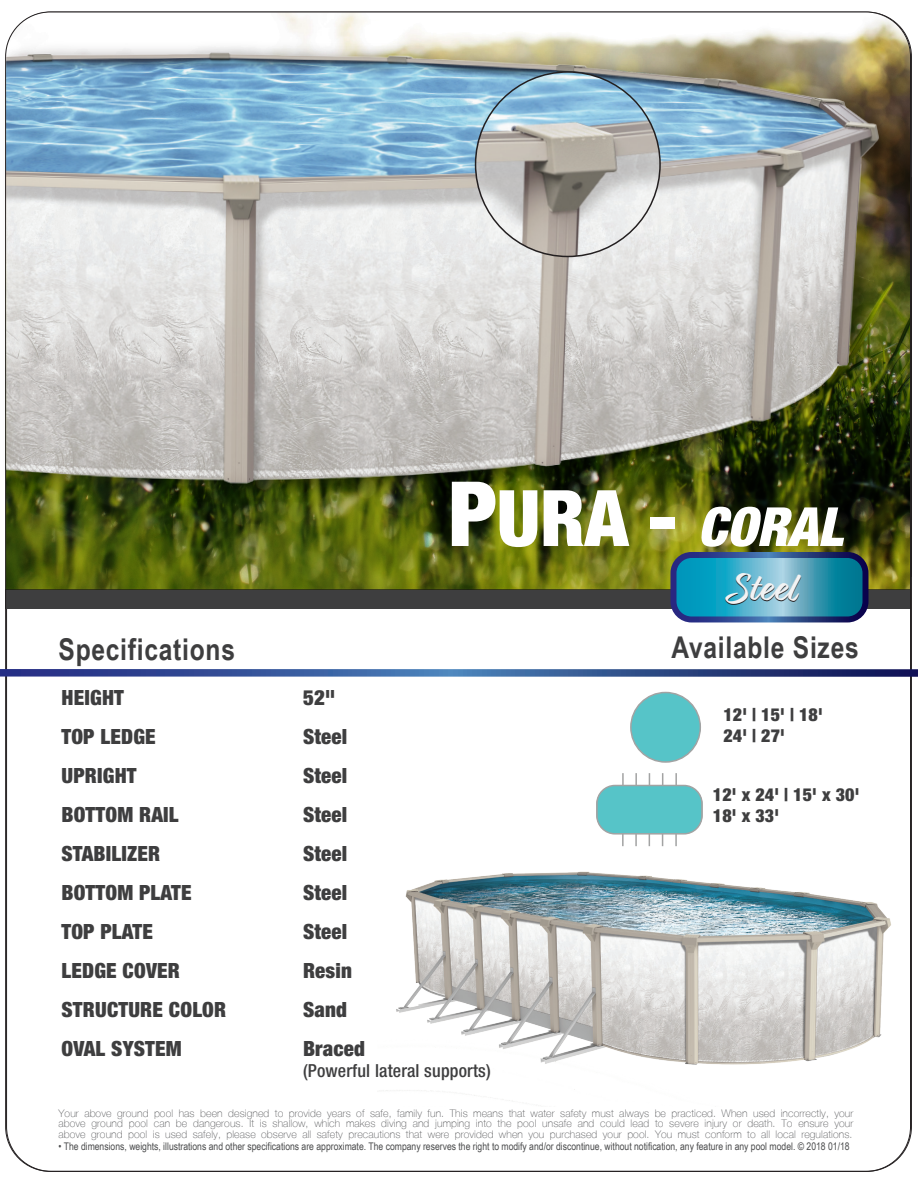
<style>
.page{position:relative;width:918px;height:1188px;background:#fff}
.page>*{position:absolute;margin:0;border:0;box-sizing:border-box;transform-origin:0 0}
.t1{font:italic 900 condensed 54px "Helvetica Neue";color:#fff}
.t2{font:700 42px "Relation";letter-spacing:.01em;color:#231f20}
.t3{font:700 30px "Arial Narrow";letter-spacing:.025em;color:#3e3e3f}
.t4{font:900 condensed 21px/39px "Helvetica Neue";letter-spacing:.01em;color:#3e3e3f}
.t5{font:900 condensed 18px/21px "Helvetica Neue";letter-spacing:.01em;color:#3e3e3f}
.t6{font:500 condensed 18px "Helvetica Neue";letter-spacing:.01em;color:#3e3e3f}
.t7{font:100 10.5px/10.5px "Helvetica Neue";letter-spacing:.01em;color:#57585a;text-align:justify}
.t8{font:10.5px "Arial Narrow";color:#4b4c4d}
.s1{font-style:normal;font-size:90px}
.s2{font-style:normal;font-size:78px}
</style>
<div class="page">
<hr style="left:911px;top:177px;width:1px;height:400px;background:#231f20">
<div style="left:5px;top:589px;width:906px;height:19px;background:#3e3e3f"></div>
<img style="left:7px;top:12px;width:902px;height:577px">
<img style="left:5px;top:19px;width:907px;height:536px">
<img style="left:6px;top:50px;width:901px;height:456px">
<svg style="left:674px;top:555px;width:192px;height:60px;background:#39a2be"></svg>
<div style="left:670px;top:552px;width:198px;height:70px;border:6px solid #fff;border-radius:18px"></div>
<svg style="left:0;top:669px;width:918px;height:8px;background:#3c5694"></svg>
<svg style="left:649px;top:773px;width:1px;height:12px"></svg>
<svg style="left:662px;top:773px;width:1px;height:12px"></svg>
<svg style="left:635px;top:773px;width:2px;height:12px"></svg>
<svg style="left:675px;top:773px;width:2px;height:12px"></svg>
<svg style="left:622px;top:773px;width:2px;height:12px"></svg>
<img style="left:476px;top:72px;width:184px;height:184px;border-radius:92px">
<div style="left:631px;top:693px;width:69px;height:69px;background:#56c4c8;border-radius:50%"></div>
<div style="left:630px;top:692px;width:71px;height:71px;border:2px solid #a2a3a3;border-radius:50%"></div>
<div style="left:597px;top:786px;width:105px;height:48px;background:#56c4c8;border-radius:18px"></div>
<div style="left:596px;top:785px;width:107px;height:50px;border:2px solid #a2a3a3;border-radius:18px"></div>
<img style="left:383px;top:794px;width:529px;height:312px">
<h3 class="t3" style="left:59px;top:627px;width:178px">Specifications</h3>
<h3 class="t4" style="left:61px;top:678px;width:166px">HEIGHT<br>TOP LEDGE<br>UPRIGHT<br>BOTTOM RAIL<br>STABILIZER<br>BOTTOM PLATE<br>TOP PLATE<br>LEDGE COVER<br>STRUCTURE COLOR<br>OVAL SYSTEM</h3>
<h1 class="t1" style="left:448px;top:494px;width:396px"><span class="s1">P</span><span class="s2">URA -</span> CORAL</h1>
<h3 class="t4" style="left:303px;top:678px;width:64px">52"<br>Steel<br>Steel<br>Steel<br>Steel<br>Steel<br>Steel<br>Resin<br>Sand<br>Braced</h3>
<h3 class="t6" style="left:303px;top:1060px;width:189px">(Powerful lateral supports)</h3>
<h2 class="t2" style="left:729px;top:565px;width:67px">Steel</h2>
<h3 class="t3" style="left:671px;top:625px;width:189px">Available Sizes</h3>
<h3 class="t5" style="left:723px;top:704px;width:101px">12' | 15' | 18'<br>24' | 27'</h3>
<h3 class="t5" style="left:713px;top:784px;width:148px">12' x 24' | 15' x 30'<br>18' x 33'</h3>
<p class="t7" style="left:59px;top:1108px;width:796px">Your above ground pool has been designed to provide years of safe, family fun. This means that water safety must always be practiced. When used incorrectly, your above ground pool can be dangerous. It is shallow, which makes diving and jumping into the pool unsafe and could lead to severe injury or death. To ensure your above ground pool is used safely, please observe all safety precautions that were provided when you purchased your pool. You must conform to all local regulations.</p>
<p class="t8" style="left:59px;top:1138px;width:793px">• The dimensions, weights, illustrations and other specifications are approximate. The company reserves the right to modify and/or discontinue, without notification, any feature in any pool model. © 2018 01/18</p>
</div>
